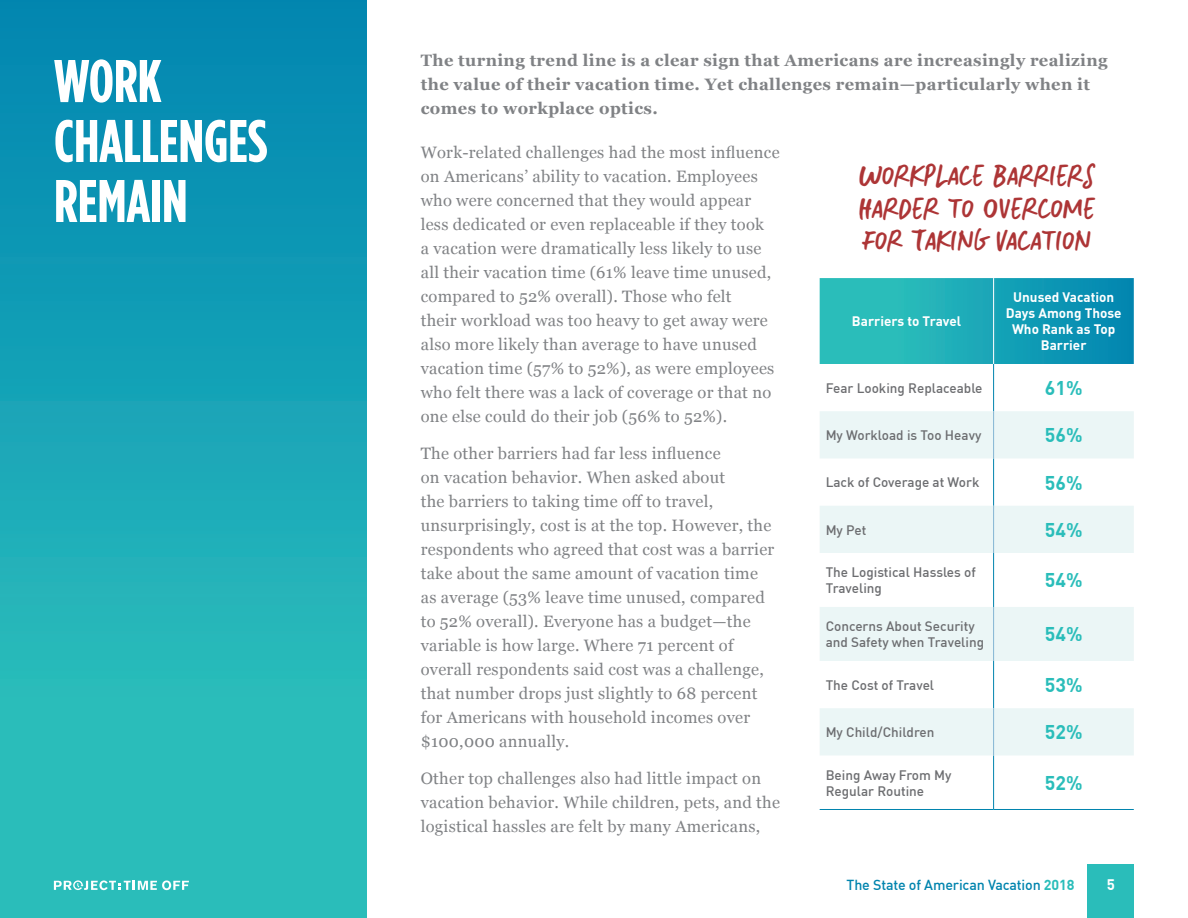
<style>
.page{position:relative;width:1188px;height:918px;background:#fff}
.page>*{position:absolute;margin:0;border:0;box-sizing:border-box;transform-origin:0 0}
.t1{font:700 60px/60px "Gotham Condensed";color:#fff}
.body_Georgia{font:27px/32.4px "Delirium Two";letter-spacing:-.01em;color:#ad3536;text-align:justify}
.t2{font:700 19.5px "DIN Pro";color:#2abdba}
.t3{font:16.5px/24px "Georgia";letter-spacing:.015em;color:#808285}
.t4{font:700 16.5px/24px "Georgia";letter-spacing:.025em;color:#808285}
.t5{font:700 15px "DIN Pro";color:#fff}
.t6{font:500 14.25px "DIN Pro";letter-spacing:-.01em;color:#0184ae}
.t7{font:500 13.5px/16.2px "DIN Pro";color:#6c6d70}
.t8{font:700 13.5px/16.2px "DIN Pro";color:#fff;text-align:center}
.s1{font-weight:700;color:#2abdba}
</style>
<div class="page">
<div style="left:0;top:0;width:367px;height:918px;background:linear-gradient(to bottom,#0287b1,#32c7bc)"></div>
<svg style="left:54px;top:880px;width:135px;height:10px"></svg>
<div style="left:1088px;top:864px;width:46px;height:54px;background:#2abdba"></div>
<svg style="left:820px;top:278px;width:314px;height:86px;background:#1aa7b6"></svg>
<svg style="left:820px;top:411px;width:314px;height:344px;fill:#ebf6f6"></svg>
<hr style="left:993px;top:278px;width:1px;height:86px;background:#fff">
<hr style="left:993px;top:364px;width:1px;height:47px;background:#0184ae">
<hr style="left:993px;top:458px;width:1px;height:48px;background:#0184ae">
<hr style="left:993px;top:553px;width:1px;height:54px;background:#0184ae">
<hr style="left:993px;top:661px;width:1px;height:47px;background:#0184ae">
<hr style="left:820px;top:809px;width:174px;height:1px;background:#0184ae">
<hr style="left:994px;top:809px;width:140px;height:1px;background:#0184ae">
<hr style="left:993px;top:755px;width:1px;height:54px;background:#0184ae">
<hr style="left:993px;top:607px;width:1px;height:54px;background:#84b5d3">
<hr style="left:993px;top:708px;width:1px;height:47px;background:#84b5d3">
<hr style="left:993px;top:411px;width:1px;height:47px;background:#84b5d3">
<hr style="left:993px;top:506px;width:1px;height:47px;background:#84b5d3">
<p class="t1" style="left:54px;top:51px;width:215px">WORK<br>CHALLENGES<br>REMAIN</p>
<p class="t4" style="left:421px;top:48px;width:688px">The turning trend line is a clear sign that Americans are increasingly realizing the value of their vacation time. Yet challenges remain—particularly when it comes to workplace optics.</p>
<p class="t3" style="left:421px;top:140px;width:360px">Work-related challenges had the most influence on Americans’ ability to vacation. Employees who were concerned that they would appear less dedicated or even replaceable if they took<br>a vacation were dramatically less likely to use all their vacation time (61% leave time unused, compared to 52% overall). Those who felt<br>their workload was too heavy to get away were also more likely than average to have unused vacation time (57% to 52%), as were employees who felt there was a lack of coverage or that no one else could do their job (56% to 52%).</p>
<p class="t3" style="left:421px;top:441px;width:355px">The other barriers had far less influence<br>on vacation behavior. When asked about<br>the barriers to taking time off to travel, unsurprisingly, cost is at the top. However, the respondents who agreed that cost was a barrier take about the same amount of vacation time as average (53% leave time unused, compared to 52% overall). Everyone has a budget—the variable is how large. Where 71 percent of overall respondents said cost was a challenge, that number drops just slightly to 68 percent for Americans with household incomes over $100,000 annually.</p>
<p class="t3" style="left:421px;top:765px;width:361px">Other top challenges also had little impact on vacation behavior. While children, pets, and the logistical hassles are felt by many Americans,</p>
<p class="body_Georgia" style="left:859px;top:160px;width:238px">WORKPLACE BARRIERS HARDER TO OVERCOME FOR TAKING VACATION</p>
<p class="t8" style="left:852px;top:313px;width:111px">Barriers to Travel</p>
<p class="t8" style="left:1006px;top:288px;width:117px">Unused Vacation<br>Days Among Those<br>Who Rank as Top<br>Barrier</p>
<p class="t7" style="left:826px;top:379px;width:158px">Fear Looking Replaceable</p>
<p class="t2" style="left:1045px;top:375px;width:39px">61%</p>
<p class="t7" style="left:826px;top:427px;width:157px">My Workload is Too Heavy</p>
<p class="t2" style="left:1045px;top:422px;width:39px">56%</p>
<p class="t7" style="left:826px;top:474px;width:155px">Lack of Coverage at Work</p>
<p class="t2" style="left:1045px;top:470px;width:39px">56%</p>
<p class="t7" style="left:826px;top:521px;width:42px">My Pet</p>
<p class="t2" style="left:1045px;top:517px;width:39px">54%</p>
<p class="t7" style="left:826px;top:564px;width:152px">The Logistical Hassles of<br>Traveling</p>
<p class="t2" style="left:1045px;top:567px;width:39px">54%</p>
<p class="t7" style="left:826px;top:618px;width:160px">Concerns About Security and Safety when Traveling</p>
<p class="t2" style="left:1045px;top:621px;width:39px">54%</p>
<p class="t7" style="left:826px;top:676px;width:110px">The Cost of Travel</p>
<p class="t2" style="left:1045px;top:672px;width:39px">53%</p>
<p class="t7" style="left:826px;top:724px;width:110px">My Child/Children</p>
<p class="t2" style="left:1045px;top:719px;width:39px">52%</p>
<p class="t7" style="left:826px;top:766px;width:127px">Being Away From My<br>Regular Routine</p>
<p class="t2" style="left:1045px;top:770px;width:39px">52%</p>
<p class="t6" style="left:847px;top:876px;width:229px">The State of American Vacation <span class="s1">2018</span></p>
<p class="t5" style="left:1107px;top:874px;width:10px">5</p>
</div>
